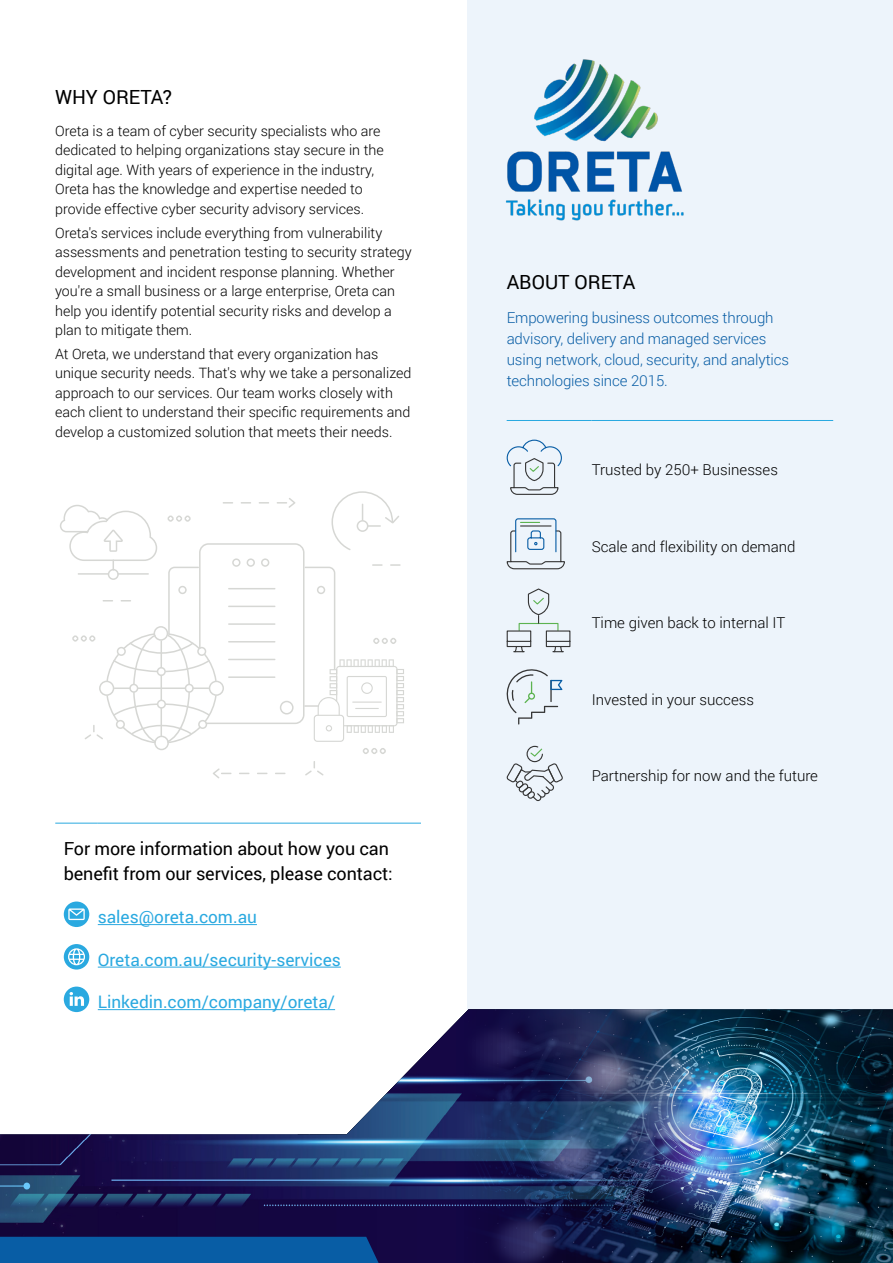
<style>
.page{position:relative;width:893px;height:1263px;background:#fff}
.page>*{position:absolute;margin:0;border:0;box-sizing:border-box;transform-origin:0 0}
.t1{font:19.5px "Roboto";color:#000}
.t2{font:18px/25.5px "Roboto";letter-spacing:-.005em;color:#000}
.t3{font:17.25px "Roboto";color:#2aa9e0}
.t4{font:300 15px/21px "Roboto";letter-spacing:-.01em;color:#085da5}
.t5{font:300 15px "Roboto";color:#000}
.t6{font:300 14.25px/19.5px "Roboto";color:#000}
</style>
<div class="page">
<div style="left:468px;top:0;width:425px;height:1263px;background:#edf4fb"></div>
<hr style="left:507px;top:420px;width:85px;height:1px;background:#2aa9e0">
<hr style="left:592px;top:420px;width:241px;height:1px;background:#2aa9e0">
<svg style="left:506px;top:439px;width:56px;height:56px"></svg>
<svg style="left:506px;top:518px;width:59px;height:52px"></svg>
<svg style="left:506px;top:588px;width:65px;height:65px"></svg>
<svg style="left:506px;top:669px;width:56px;height:55px"></svg>
<svg style="left:506px;top:746px;width:57px;height:55px"></svg>
<img style="left:467px;top:0;width:217px;height:295px">
<img style="left:715px;top:1009px;width:178px;height:254px">
<img style="left:0;top:1009px;width:715px;height:254px">
<div style="left:0;top:1237px;width:379px;height:26px;background:#085da5"></div>
<svg style="left:305px;top:761px;width:19px;height:14px"></svg>
<svg style="left:213px;top:768px;width:18px;height:10px"></svg>
<svg style="left:60px;top:491px;width:344px;height:263px"></svg>
<hr style="left:55px;top:823px;width:43px;height:1px;background:#2aa9e0">
<hr style="left:98px;top:823px;width:323px;height:1px;background:#2aa9e0">
<svg style="left:64px;top:901px;width:25px;height:26px"></svg>
<hr style="left:98px;top:924px;width:159px;height:1px;background:#2aa9e0">
<svg style="left:64px;top:944px;width:25px;height:25px"></svg>
<hr style="left:98px;top:967px;width:243px;height:1px;background:#2aa9e0">
<svg style="left:64px;top:986px;width:25px;height:26px"></svg>
<hr style="left:98px;top:1009px;width:237px;height:1px;background:#2aa9e0">
<h1 class="t1" style="left:55px;top:83px;width:118px">WHY ORETA?</h1>
<p class="t6" style="left:55px;top:121px;width:330px">Oreta is a team of cyber security specialists who are dedicated to helping organizations stay secure in the digital age. With years of experience in the industry, Oreta has the knowledge and expertise needed to provide effective cyber security advisory services.</p>
<p class="t6" style="left:55px;top:222px;width:358px">Oreta's services include everything from vulnerability assessments and penetration testing to security strategy development and incident response planning. Whether you're a small business or a large enterprise, Oreta can help you identify potential security risks and develop a plan to mitigate them.</p>
<p class="t6" style="left:55px;top:344px;width:358px">At Oreta, we understand that every organization has unique security needs. That's why we take a personalized approach to our services. Our team works closely with each client to understand their specific requirements and develop a customized solution that meets their needs.</p>
<p class="t2" style="left:64px;top:835px;width:331px">For more information about how you can benefit from our services, please contact:</p>
<p class="t3" style="left:98px;top:905px;width:161px">sales@oreta.com.au</p>
<p class="t3" style="left:98px;top:947px;width:245px">Oreta.com.au/security-services</p>
<p class="t3" style="left:98px;top:990px;width:239px">Linkedin.com/company/oreta/</p>
<h1 class="t1" style="left:507px;top:268px;width:130px">ABOUT ORETA</h1>
<p class="t4" style="left:507px;top:306px;width:284px">Empowering business outcomes through advisory, delivery and managed services using network, cloud, security, and analytics technologies since 2015.</p>
<p class="t5" style="left:592px;top:459px;width:188px">Trusted by 250+ Businesses</p>
<p class="t5" style="left:592px;top:536px;width:205px">Scale and flexibility on demand</p>
<p class="t5" style="left:592px;top:612px;width:195px">Time given back to internal IT</p>
<p class="t5" style="left:592px;top:689px;width:164px">Invested in your success</p>
<p class="t5" style="left:592px;top:765px;width:228px">Partnership for now and the future</p>
</div>
